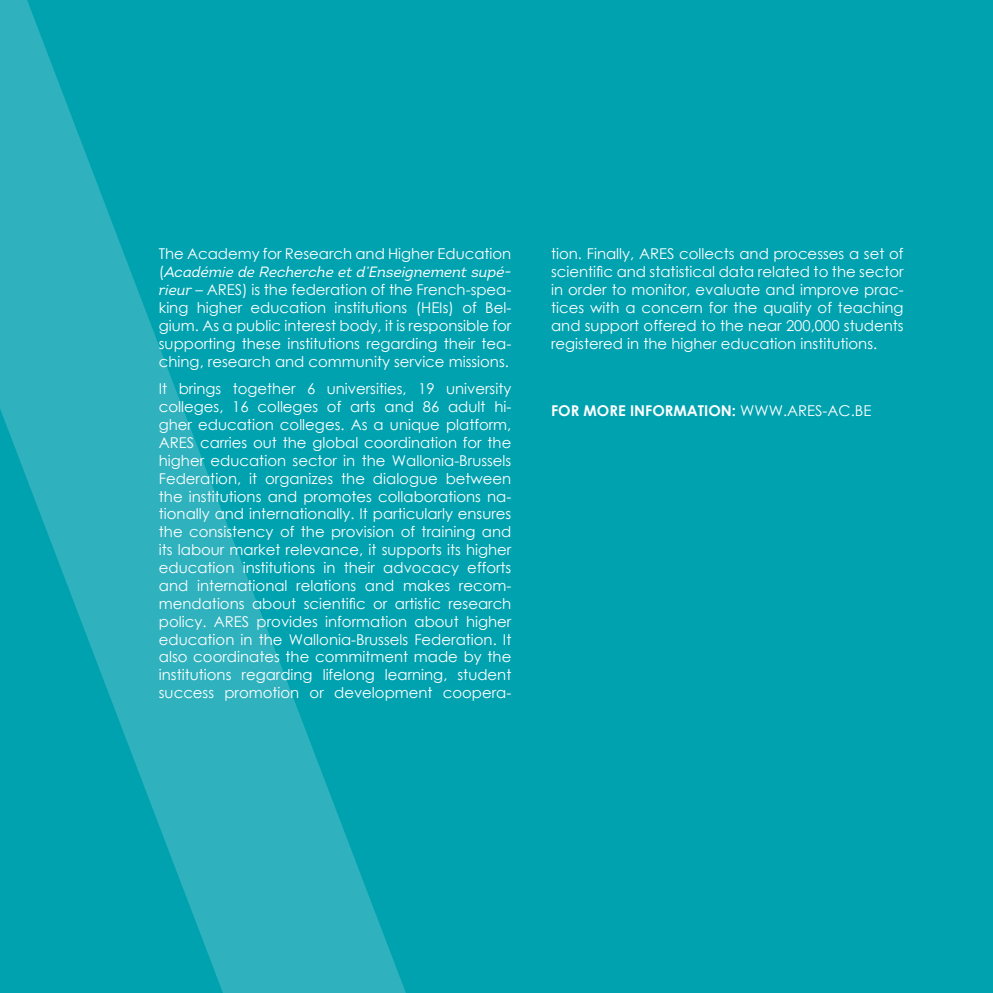
<style>
.page{position:relative;width:993px;height:993px;background:#fff}
.page>*{position:absolute;margin:0;border:0;box-sizing:border-box;transform-origin:0 0}
.t1{font:14.88px/17.8px "Century Gothic";color:#fff;text-align:justify}
.t2{font:italic 14.88px "Intro";color:#fff}
.t3{font:700 14.88px "Century Gothic";color:#fff}
.s1{font-family:"Century Gothic";font-style:normal}
.s2{font-family:"Intro";font-style:italic}
.s3{font-weight:400}
</style>
<div class="page">
<div style="left:0;top:0;width:992px;height:992px;background:#00a2b0"></div>
<svg style="left:0;top:0;width:406px;height:992px"></svg>
<p class="t1" style="left:159px;top:245px;width:354px">The Academy for Research and Higher Education</p>
<p class="t2" style="left:159px;top:263px;width:354px"><span class="s1">(</span>Académie de Recherche et d’Enseignement supé-</p>
<p class="t1" style="left:159px;top:280px;width:354px"><span class="s2">rieur</span> – ARES) is the federation of the French-spea&shy;king higher education institutions (HEIs) of Bel&shy;gium. As a public interest body, it is responsible for supporting these institutions regarding their tea&shy;ching, research and community service missions.</p>
<p class="t1" style="left:159px;top:380px;width:354px">It brings together 6 universities, 19 university colleges, 16 colleges of arts and 86 adult hi&shy;gher education colleges. As a unique platform, ARES carries out the global coordination for the higher education sector in the Wallonia-Brussels Federation, it organizes the dialogue between the institutions and promotes collaborations na&shy;tionally and internationally. It particularly ensures the consistency of the provision of training and its labour market relevance, it supports its higher education institutions in their advocacy efforts and international relations and makes recom&shy;mendations about scientific or artistic research policy. ARES provides information about higher education in the Wallonia-Brussels Federation. It also coordinates the commitment made by the institutions regarding lifelong learning, student success promotion or development coopera-</p>
<p class="t1" style="left:551px;top:245px;width:354px">tion. Finally, ARES collects and processes a set of scientific and statistical data related to the sector in order to monitor, evaluate and improve prac&shy;tices with a concern for the quality of teaching and support offered to the near 200,000 students registered in the higher education institutions.</p>
<p class="t3" style="left:551px;top:399px;width:321px">FOR MORE INFORMATION: <span class="s3">WWW.ARES-AC.BE</span></p>
</div>
